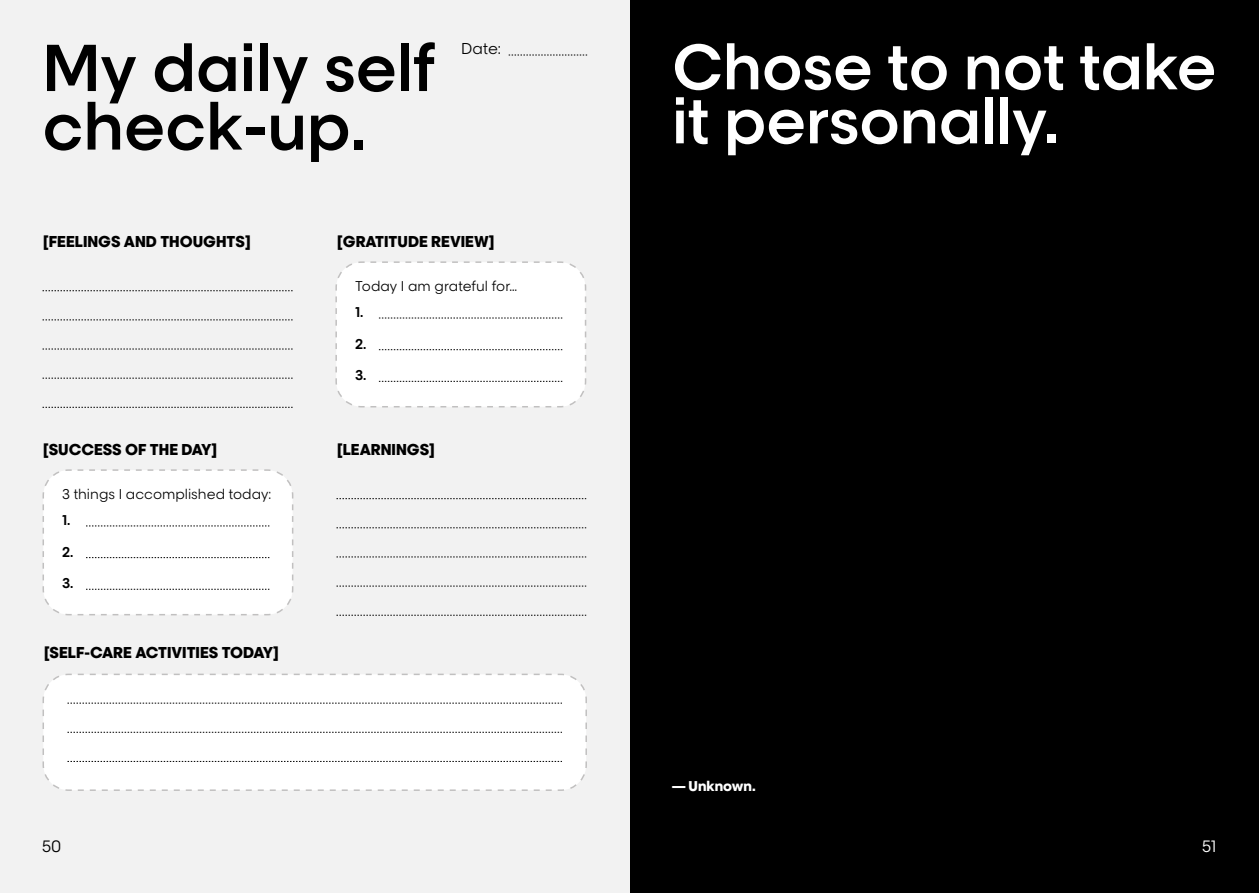
<style>
.page{position:relative;width:1259px;height:893px;background:#fff}
.page>*{position:absolute;margin:0;border:0;box-sizing:border-box;transform-origin:0 0}
.t1{font:700 63px/58.5px "LOREAL PRO 4 Semi";color:#000}
.t2{font:700 60.75px/54px "LOREAL PRO 4 Semi";color:#fff}
.t3{font:15.6px "LOREAL PRO 2 Book";color:#000}
.t4{font:15.6px "LOREAL PRO 2 Book";color:#fff}
.t5{font:15px "LOREAL PRO 5 Bold";color:#000}
.t6{font:15px "LOREAL PRO 2 Book";color:#000}
.t7{font:13.5px "LOREAL PRO 2 Book";color:#000}
.t8{font:700 13.5px "LOREAL PRO 4 Semi";color:#000}
.t9{font:13.5px "LOREAL PRO 5 Bold";color:#fff}
</style>
<div class="page">
<div style="left:629px;top:0;width:630px;height:893px;background:#000"></div>
<div style="left:0;top:0;width:629px;height:893px;background:#f2f2f2"></div>
<svg style="left:335px;top:261px;width:252px;height:147px"></svg>
<svg style="left:42px;top:469px;width:252px;height:147px"></svg>
<svg style="left:43px;top:290px;width:250px;height:1px"></svg>
<svg style="left:43px;top:320px;width:250px;height:1px"></svg>
<svg style="left:43px;top:349px;width:250px;height:1px"></svg>
<svg style="left:43px;top:378px;width:250px;height:1px"></svg>
<svg style="left:43px;top:407px;width:250px;height:1px"></svg>
<svg style="left:336px;top:498px;width:250px;height:1px"></svg>
<svg style="left:336px;top:528px;width:250px;height:1px"></svg>
<svg style="left:336px;top:557px;width:250px;height:1px"></svg>
<svg style="left:336px;top:586px;width:250px;height:1px"></svg>
<svg style="left:336px;top:615px;width:250px;height:1px"></svg>
<div style="left:42px;top:673px;width:545px;height:118px;background:#fff"></div>
<svg style="left:67px;top:703px;width:495px;height:1px"></svg>
<svg style="left:67px;top:732px;width:495px;height:1px"></svg>
<svg style="left:67px;top:761px;width:495px;height:1px"></svg>
<svg style="left:508px;top:55px;width:79px;height:1px"></svg>
<h1 class="t1" style="left:43px;top:35px;width:394px">My daily self check-up.</h1>
<p class="t6" style="left:461px;top:38px;width:41px">Date:</p>
<p class="t5" style="left:43px;top:229px;width:210px">[FEELINGS AND THOUGHTS]</p>
<p class="t5" style="left:336px;top:229px;width:160px">[GRATITUDE REVIEW]</p>
<p class="t7" style="left:355px;top:277px;width:164px">Today I am grateful for…</p>
<p class="t8" style="left:355px;top:302px;width:10px">1.</p>
<p class="t8" style="left:355px;top:334px;width:13px">2.</p>
<p class="t8" style="left:355px;top:365px;width:13px">3.</p>
<p class="t5" style="left:43px;top:437px;width:177px">[SUCCESS OF THE DAY]</p>
<p class="t5" style="left:336px;top:437px;width:100px">[LEARNINGS]</p>
<p class="t7" style="left:62px;top:485px;width:211px">3 things I accomplished today:</p>
<p class="t8" style="left:62px;top:510px;width:10px">1.</p>
<p class="t8" style="left:62px;top:541px;width:13px">2.</p>
<p class="t8" style="left:62px;top:573px;width:13px">3.</p>
<p class="t5" style="left:43px;top:641px;width:237px">[SELF-CARE ACTIVITIES TODAY]</p>
<h2 class="t2" style="left:672px;top:36px;width:546px">Chose to not take it personally.</h2>
<p class="t9" style="left:672px;top:776px;width:85px">— Unknown.</p>
<p class="t3" style="left:42px;top:835px;width:21px">50</p>
<p class="t4" style="left:1201px;top:835px;width:16px">51</p>
</div>
